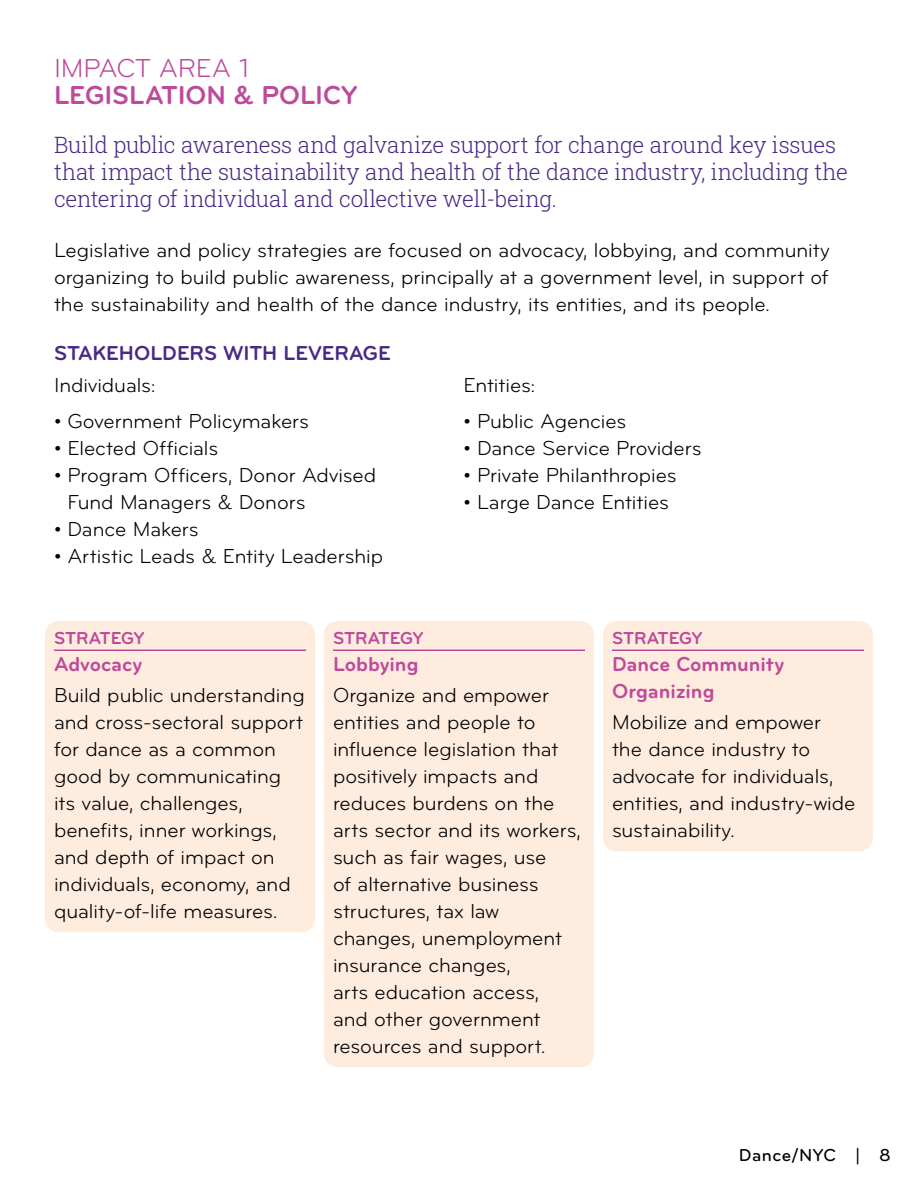
<style>
.page{position:relative;width:918px;height:1188px;background:#fff}
.page>*{position:absolute;margin:0;border:0;box-sizing:border-box;transform-origin:0 0}
.t1{font:700 27px/27px "Bryant Pro";color:#bd4a9b}
.ACC_Body{font:300 22.5px/27px "Roboto Slab";letter-spacing:-.01em;color:#482986}
.Impact_Box_Body{font:21px/27px "Bryant Pro";color:#000}
.ACC_Body-2{font:21px/27px "Bryant Pro";color:#000;text-align:justify}
.Impact_Box_H4{font:700 21px/27px "Bryant Pro";letter-spacing:-.005em;color:#bd4a9b}
.t2{font:700 21px "Bryant Pro";letter-spacing:-.005em;color:#482986}
.Impact_Box_H4_Flag{font:700 18px "Bryant Pro";letter-spacing:-.005em;color:#bd4a9b}
.t3{font:500 18px "Bryant Pro";letter-spacing:.025em;color:#000}
.s1{font-weight:400}
</style>
<div class="page">
<div style="left:45px;top:621px;width:270px;height:36px;background:#feecdf;border-radius:14px"></div>
<div style="left:45px;top:628px;width:270px;height:57px;background:#feecdf;border-radius:14px"></div>
<hr style="left:54px;top:650px;width:252px;height:1px;background:#bd4a9b">
<div style="left:45px;top:659px;width:270px;height:273px;background:#feecdf;border-radius:14px"></div>
<div style="left:324px;top:621px;width:270px;height:36px;background:#feecdf;border-radius:14px"></div>
<div style="left:324px;top:628px;width:270px;height:439px;background:#feecdf;border-radius:14px"></div>
<hr style="left:333px;top:650px;width:252px;height:1px;background:#bd4a9b">
<div style="left:603px;top:621px;width:270px;height:36px;background:#feecdf;border-radius:14px"></div>
<div style="left:603px;top:628px;width:270px;height:223px;background:#feecdf;border-radius:14px"></div>
<hr style="left:612px;top:650px;width:252px;height:1px;background:#bd4a9b">
<h2 class="t1" style="left:54px;top:54px;width:305px"><span class="s1">IMPACT AREA 1<br></span>LEGISLATION &amp; POLICY</h2>
<p class="ACC_Body" style="left:54px;top:131px;width:795px">Build public awareness and galvanize support for change around key issues that impact the sustainability and health of the dance industry, including the centering of individual and collective well-being.</p>
<p class="ACC_Body-2" style="left:54px;top:236px;width:777px">Legislative and policy strategies are focused on advocacy, lobbying, and community organizing to build public awareness, principally at a government level, in support of the sustainability and health of the dance industry, its entities, and its people.</p>
<h4 class="t2" style="left:54px;top:340px;width:338px">STAKEHOLDERS WITH LEVERAGE</h4>
<p class="ACC_Body-2" style="left:54px;top:371px;width:103px">Individuals:</p>
<p class="Impact_Box_Body" style="left:54px;top:407px;width:256px">• Government Policymakers</p>
<p class="Impact_Box_Body" style="left:54px;top:434px;width:166px">• Elected Officials</p>
<p class="Impact_Box_Body" style="left:68px;top:461px;width:310px;text-indent:-14px">• Program Officers, Donor Advised<br>Fund Managers &amp; Donors</p>
<p class="Impact_Box_Body" style="left:54px;top:515px;width:146px">• Dance Makers</p>
<p class="Impact_Box_Body" style="left:54px;top:542px;width:331px">• Artistic Leads &amp; Entity Leadership</p>
<p class="ACC_Body-2" style="left:464px;top:371px;width:73px">Entities:</p>
<p class="Impact_Box_Body" style="left:464px;top:407px;width:164px">• Public Agencies</p>
<p class="Impact_Box_Body" style="left:464px;top:434px;width:240px">• Dance Service Providers</p>
<p class="Impact_Box_Body" style="left:464px;top:461px;width:215px">• Private Philanthropies</p>
<p class="Impact_Box_Body" style="left:464px;top:488px;width:207px">• Large Dance Entities</p>
<p class="Impact_Box_H4_Flag" style="left:54px;top:626px;width:92px">STRATEGY</p>
<p class="Impact_Box_H4" style="left:54px;top:650px;width:90px">Advocacy</p>
<p class="ACC_Body-2" style="left:54px;top:682px;width:252px;text-align:left">Build public understanding and cross-sectoral support for dance as a common good by communicating its value, challenges, benefits, inner workings, and depth of impact on individuals, economy, and quality-of-life measures.</p>
<p class="Impact_Box_H4_Flag" style="left:333px;top:626px;width:92px">STRATEGY</p>
<p class="Impact_Box_H4" style="left:333px;top:650px;width:87px">Lobbying</p>
<p class="Impact_Box_Body" style="left:333px;top:682px;width:249px">Organize and empower entities and people to influence legislation that positively impacts and reduces burdens on the arts sector and its workers, such as fair wages, use<br>of alternative business structures, tax law changes, unemployment insurance changes,<br>arts education access,<br>and other government resources and support.</p>
<p class="Impact_Box_H4_Flag" style="left:612px;top:626px;width:92px">STRATEGY</p>
<p class="Impact_Box_H4" style="left:612px;top:650px;width:174px">Dance Community<br>Organizing</p>
<p class="Impact_Box_Body" style="left:612px;top:709px;width:245px">Mobilize and empower the dance industry to advocate for individuals, entities, and industry-wide sustainability.</p>
<p class="t3" style="left:739px;top:1144px;width:154px">Dance/NYC | 8</p>
</div>
